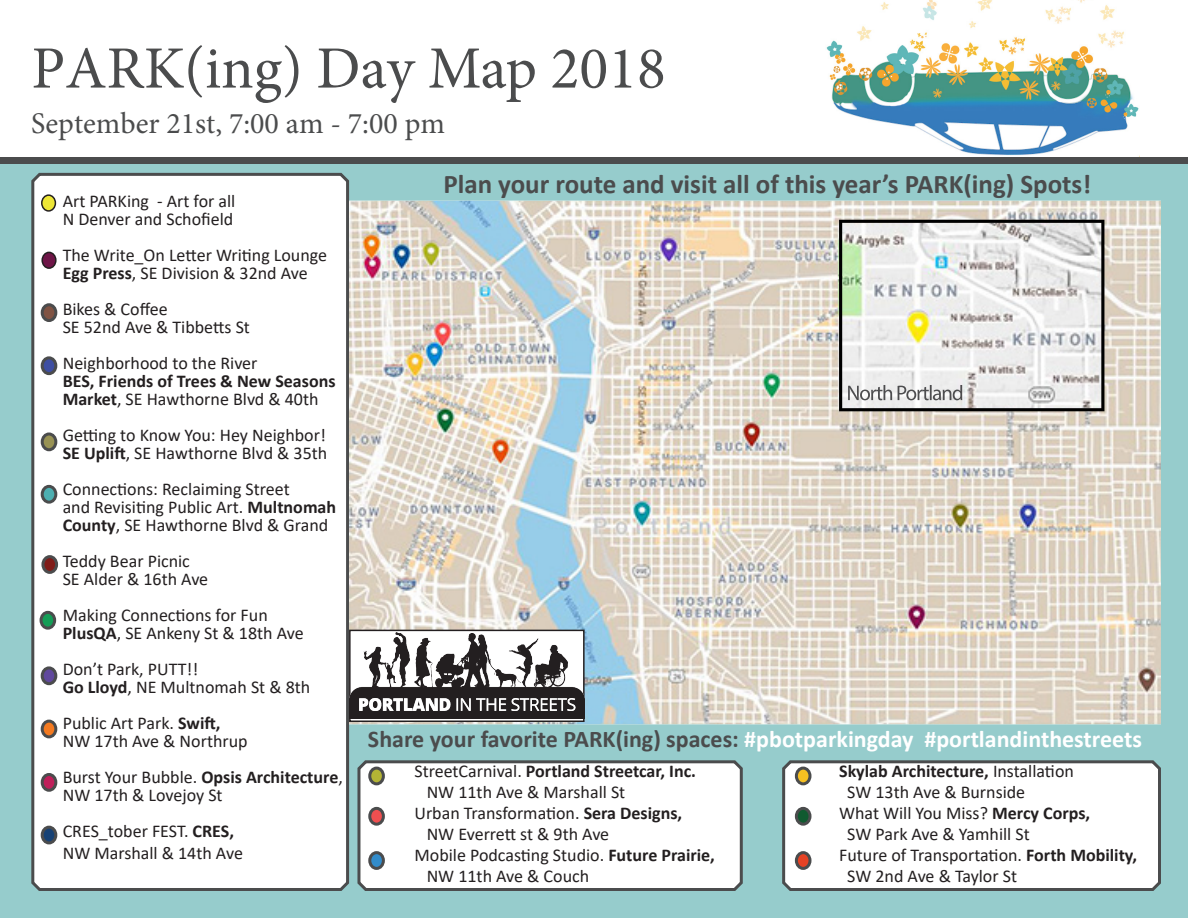
<style>
.page{position:relative;width:1188px;height:918px;background:#fff}
.page>*{position:absolute;margin:0;border:0;box-sizing:border-box;transform-origin:0 0}
.t1{font:60px "Minion Pro";color:#4b4c4d}
.t2{font:30px "Minion Pro";color:#4b4c4d}
.t3{font:700 27px "Calibri";color:#4b4c4d}
.t4{font:700 24px "Calibri";color:#fff}
.t5{font:18px/18px "Calibri";color:#231f20}
.t6{font:700 18px/18px "Calibri";color:#231f20}
.s1{font-weight:700}
.s2{font-weight:400}
.s3{color:#4b4c4d}
</style>
<div class="page">
<div style="left:0;top:164px;width:1188px;height:754px;background:#96cccc"></div>
<img style="left:825px;top:0;width:314px;height:158px">
<div style="left:0;top:158px;width:1188px;height:6px;background:#4b4c4d"></div>
<div style="left:31px;top:172px;width:319px;height:719px;background:#fff"></div>
<img style="left:349px;top:177px;width:812px;height:570px">
<img style="left:839px;top:220px;width:265px;height:191px">
<div style="left:349px;top:630px;width:236px;height:92px;border:2px solid #231f20"></div>
<img style="left:349px;top:633px;width:236px;height:86px">
<svg style="left:357px;top:760px;width:386px;height:131px;background:#f3f3f3"></svg>
<svg style="left:782px;top:760px;width:379px;height:131px;background:#f3f3f3"></svg>
<div style="left:42px;top:195px;width:13px;height:16px;background:#ede636;border-radius:50%"></div>
<div style="left:41px;top:194px;width:15px;height:18px;border:2px solid #231f20;border-radius:50%"></div>
<div style="left:42px;top:252px;width:14px;height:16px;background:#6e1547;border-radius:50%"></div>
<div style="left:41px;top:252px;width:16px;height:17px;border:2px solid #231f20;border-radius:50%"></div>
<div style="left:42px;top:305px;width:14px;height:16px;background:#805343;border-radius:50%"></div>
<div style="left:41px;top:303px;width:16px;height:19px;border:3px solid #4b4c4d;border-radius:50%"></div>
<div style="left:42px;top:358px;width:14px;height:16px;background:#3e4ea2;border-radius:50%"></div>
<div style="left:41px;top:356px;width:16px;height:19px;border:3px solid #4b4c4d;border-radius:50%"></div>
<div style="left:42px;top:434px;width:14px;height:16px;background:#989254;border-radius:50%"></div>
<div style="left:41px;top:432px;width:16px;height:19px;border:3px solid #4b4c4d;border-radius:50%"></div>
<div style="left:42px;top:486px;width:14px;height:16px;background:#4dafb1;border-radius:50%"></div>
<div style="left:41px;top:485px;width:16px;height:19px;border:3px solid #4b4c4d;border-radius:50%"></div>
<div style="left:43px;top:557px;width:14px;height:15px;background:#801b18;border-radius:50%"></div>
<div style="left:41px;top:555px;width:17px;height:19px;border:3px solid #4b4c4d;border-radius:50%"></div>
<div style="left:42px;top:668px;width:14px;height:16px;background:#60489d;border-radius:50%"></div>
<div style="left:41px;top:666px;width:16px;height:19px;border:3px solid #4b4c4d;border-radius:50%"></div>
<div style="left:41px;top:612px;width:14px;height:16px;background:#149d56;border-radius:50%"></div>
<div style="left:40px;top:611px;width:16px;height:19px;border:3px solid #4b4c4d;border-radius:50%"></div>
<div style="left:42px;top:721px;width:14px;height:16px;background:#f47a20;border-radius:50%"></div>
<div style="left:41px;top:720px;width:16px;height:18px;border:3px solid #4b4c4d;border-radius:50%"></div>
<div style="left:42px;top:774px;width:14px;height:16px;background:#bf1f5a;border-radius:50%"></div>
<div style="left:41px;top:773px;width:16px;height:19px;border:3px solid #4b4c4d;border-radius:50%"></div>
<div style="left:42px;top:827px;width:14px;height:16px;background:#164175;border-radius:50%"></div>
<div style="left:41px;top:826px;width:16px;height:18px;border:3px solid #4b4c4d;border-radius:50%"></div>
<div style="left:370px;top:808px;width:13px;height:16px;background:#f04f50;border-radius:50%"></div>
<div style="left:368px;top:807px;width:17px;height:19px;border:3px solid #4b4c4d;border-radius:50%"></div>
<div style="left:370px;top:768px;width:13px;height:16px;background:#b4b435;border-radius:50%"></div>
<div style="left:368px;top:767px;width:17px;height:18px;border:3px solid #4b4c4d;border-radius:50%"></div>
<div style="left:370px;top:853px;width:13px;height:15px;background:#328ccb;border-radius:50%"></div>
<div style="left:368px;top:851px;width:17px;height:19px;border:3px solid #4b4c4d;border-radius:50%"></div>
<div style="left:796px;top:768px;width:14px;height:16px;background:#f7c021;border-radius:50%"></div>
<div style="left:795px;top:767px;width:17px;height:18px;border:3px solid #4b4c4d;border-radius:50%"></div>
<div style="left:796px;top:808px;width:14px;height:16px;background:#105a30;border-radius:50%"></div>
<div style="left:795px;top:807px;width:17px;height:19px;border:3px solid #4b4c4d;border-radius:50%"></div>
<div style="left:796px;top:853px;width:14px;height:15px;background:#e64224;border-radius:50%"></div>
<div style="left:795px;top:851px;width:17px;height:19px;border:3px solid #4b4c4d;border-radius:50%"></div>
<p class="t1" style="left:31px;top:28px;width:636px">PARK(ing) Day Map 2018</p>
<p class="t2" style="left:31px;top:103px;width:415px">September 21st, 7:00 am - 7:00 pm</p>
<p class="t5" style="left:63px;top:192px;width:174px">Art PARKing - Art for all<br>N Denver and Schofield</p>
<p class="t5" style="left:63px;top:246px;width:266px">The Write_On Letter Writing Lounge<br><span class="s1">Egg Press</span>, SE Division &amp; 32nd Ave</p>
<p class="t5" style="left:63px;top:300px;width:189px">Bikes &amp; Coffee<br>SE 52nd Ave &amp; Tibbetts St</p>
<p class="t5" style="left:63px;top:354px;width:196px">Neighborhood to the River</p>
<p class="t6" style="left:63px;top:372px;width:274px">BES, Friends of Trees &amp; New Seasons<br>Market<span class="s2">, SE Hawthorne Blvd &amp; 40th</span></p>
<p class="t5" style="left:63px;top:426px;width:266px">Getting to Know You: Hey Neighbor!<br><span class="s1">SE Uplift</span>, SE Hawthorne Blvd &amp; 35th</p>
<p class="t5" style="left:63px;top:480px;width:275px">Connections: Reclaiming Street<br>and Revisiting Public Art. <span class="s1">Multnomah<br>County</span>, SE Hawthorne Blvd &amp; Grand</p>
<p class="t5" style="left:63px;top:552px;width:147px">Teddy Bear Picnic<br>SE Alder &amp; 16th Ave</p>
<p class="t5" style="left:63px;top:606px;width:243px">Making Connections for Fun<br><span class="s1">PlusQA</span>, SE Ankeny St &amp; 18th Ave</p>
<p class="t5" style="left:63px;top:660px;width:249px">Don’t Park, PUTT!!<br><span class="s1">Go Lloyd</span>, NE Multnomah St &amp; 8th</p>
<p class="t5" style="left:63px;top:714px;width:186px">Public Art Park. <span class="s1">Swift,<br></span>NW 17th Ave &amp; Northrup</p>
<p class="t5" style="left:63px;top:768px;width:282px">Burst Your Bubble. <span class="s1">Opsis Architecture</span>,<br>NW 17th &amp; Lovejoy St</p>
<p class="t5" style="left:63px;top:820px;width:182px;line-height:21.6px">CRES_tober FEST. <span class="s1">CRES,<br></span>NW Marshall &amp; 14th Ave</p>
<p class="t3" style="left:443px;top:165px;width:649px">Plan your route and visit all of this year’s PARK(ing) Spots!</p>
<p class="t4" style="left:368px;top:722px;width:776px"><span class="s3">Share your favorite PARK(ing) spaces:</span> #pbotparkingday #portlandinthestreets</p>
<p class="t6" style="left:414px;top:762px;width:283px"><span class="s2">StreetCarnival.</span> Portland Streetcar, Inc.</p>
<p class="t5" style="left:427px;top:782px;width:200px">NW 11th Ave &amp; Marshall St</p>
<p class="t5" style="left:414px;top:803px;width:269px">Urban Transformation. <span class="s1">Sera Designs,</span></p>
<p class="t5" style="left:427px;top:824px;width:184px">NW Everrett st &amp; 9th Ave</p>
<p class="t5" style="left:427px;top:844px;width:290px;line-height:21.6px;text-indent:-12px">Mobile Podcasting Studio. <span class="s1">Future Prairie,<br></span>NW 11th Ave &amp; Couch</p>
<p class="t6" style="left:839px;top:762px;width:236px">Skylab Architecture, <span class="s2">Installation</span></p>
<p class="t5" style="left:847px;top:782px;width:179px">SW 13th Ave &amp; Burnside</p>
<p class="t5" style="left:839px;top:803px;width:253px">What Will You Miss? <span class="s1">Mercy Corps,</span></p>
<p class="t5" style="left:847px;top:824px;width:184px">SW Park Ave &amp; Yamhill St</p>
<p class="t5" style="left:839px;top:845px;width:299px">Future of Transportation. <span class="s1">Forth Mobility,</span></p>
<p class="t5" style="left:847px;top:866px;width:171px">SW 2nd Ave &amp; Taylor St</p>
</div>
